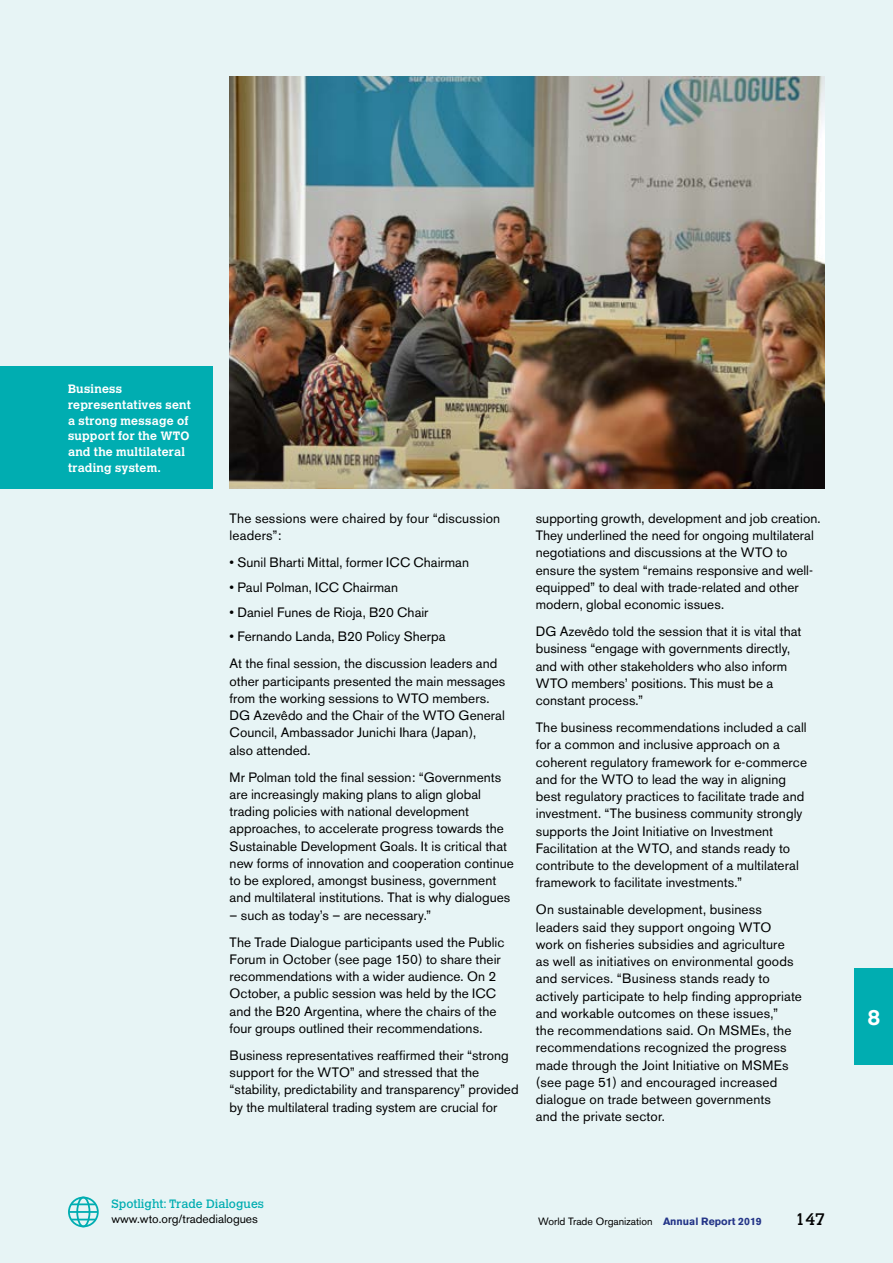
<style>
.page{position:relative;width:893px;height:1263px;background:#e7f4f5}
.page>*{position:absolute;margin:0;border:0;box-sizing:border-box;transform-origin:0 0}
.t1{font:700 21px "Calvert";color:#fff}
.t2{font:16.5px "Calvert";color:#000}
.t3{font:13.5px/17.2px "Akzidenz Grotesk BE";letter-spacing:.005em;color:#000}
.t4{font:700 12px/15.8px "Calvert";letter-spacing:.015em;color:#fff}
.t5{font:12px "Akzidenz Grotesk BE";color:#000}
.t6{font:12px "Calvert";color:#00adb1}
.t7{font:10.5px "Akzidenz Grotesk BE";color:#000}
.s1{font-weight:700;color:#243588}
</style>
<div class="page">
<img style="left:230px;top:77px;width:595px;height:412px">
<div style="left:0;top:367px;width:213px;height:122px;background:#00adb1"></div>
<div style="left:855px;top:968px;width:38px;height:97px;background:#00adb1"></div>
<div style="left:68px;top:1196px;width:31px;height:31px;border:2px solid #00adb1;border-radius:50%"></div>
<div style="left:76px;top:1196px;width:14px;height:31px;border:2px solid #00adb1;border-radius:50%"></div>
<hr style="left:69px;top:1211px;width:29px;height:2px;background:#00adb1">
<svg style="left:71px;top:1219px;width:25px;height:1px"></svg>
<hr style="left:71px;top:1203px;width:25px;height:2px;background:#00adb1">
<p class="t4" style="left:68px;top:381px;width:124px">Business representatives sent a strong message of support for the WTO and the multilateral trading system.</p>
<p class="t3" style="left:230px;top:509px;width:272px">The sessions were chaired by four “discussion leaders”:</p>
<p class="t3" style="left:230px;top:554px;width:241px">• Sunil Bharti Mittal, former ICC Chairman</p>
<p class="t3" style="left:230px;top:578px;width:170px">• Paul Polman, ICC Chairman</p>
<p class="t3" style="left:230px;top:603px;width:200px">• Daniel Funes de Rioja, B20 Chair</p>
<p class="t3" style="left:230px;top:623px;width:269px;line-height:27px">• Fernando Landa, B20 Policy Sherpa<br>At the final session, the discussion leaders and</p>
<p class="t3" style="left:230px;top:672px;width:277px">other participants presented the main messages from the working sessions to WTO members.<br>DG Azevêdo and the Chair of the WTO General Council, Ambassador Junichi Ihara (Japan),<br>also attended.</p>
<p class="t3" style="left:230px;top:768px;width:286px">Mr Polman told the final session: “Governments are increasingly making plans to align global trading policies with national development approaches, to accelerate progress towards the Sustainable Development Goals. It is critical that new forms of innovation and cooperation continue to be explored, amongst business, government and multilateral institutions. That is why dialogues</p>
<p class="t3" style="left:230px;top:901px;width:276px;line-height:27px">– such as today’s – are necessary.”<br>The Trade Dialogue participants used the Public</p>
<p class="t3" style="left:230px;top:950px;width:273px">Forum in October (see page 150) to share their recommendations with a wider audience. On 2<br>October, a public session was held by the ICC and the B20 Argentina, where the chairs of the four groups outlined their recommendations.</p>
<p class="t3" style="left:230px;top:1046px;width:290px">Business representatives reaffirmed their “strong support for the WTO” and stressed that the “stability, predictability and transparency” provided by the multilateral trading system are crucial for</p>
<p class="t3" style="left:536px;top:509px;width:286px">supporting growth, development and job creation.<br>They underlined the need for ongoing multilateral negotiations and discussions at the WTO to ensure the system “remains responsive and well&shy;equipped” to deal with trade-related and other modern, global economic issues.</p>
<p class="t3" style="left:536px;top:623px;width:267px">DG Azevêdo told the session that it is vital that business “engage with governments directly, and with other stakeholders who also inform WTO members’ positions. This must be a constant process.”</p>
<p class="t3" style="left:536px;top:719px;width:273px">The business recommendations included a call for a common and inclusive approach on a coherent regulatory framework for e-commerce and for the WTO to lead the way in aligning best regulatory practices to facilitate trade and investment. “The business community strongly supports the Joint Initiative on Investment Facilitation at the WTO, and stands ready to contribute to the development of a multilateral framework to facilitate investments.”</p>
<p class="t3" style="left:536px;top:901px;width:268px">On sustainable development, business leaders said they support ongoing WTO work on fisheries subsidies and agriculture<br>as well as initiatives on environmental goods and services. “Business stands ready to actively participate to help finding appropriate and workable outcomes on these issues,”<br>the recommendations said. On MSMEs, the recommendations recognized the progress made through the Joint Initiative on MSMEs (see page 51) and encouraged increased dialogue on trade between governments<br>and the private sector.</p>
<p class="t6" style="left:111px;top:1197px;width:154px">Spotlight: Trade Dialogues</p>
<p class="t5" style="left:111px;top:1211px;width:148px">www.wto.org/tradedialogues</p>
<p class="t7" style="left:538px;top:1215px;width:225px">World Trade Organization <span class="s1">Annual Report 2019</span></p>
<p class="t2" style="left:795px;top:1209px;width:31px">147</p>
<h1 class="t1" style="left:867px;top:1004px;width:14px">8</h1>
</div>
